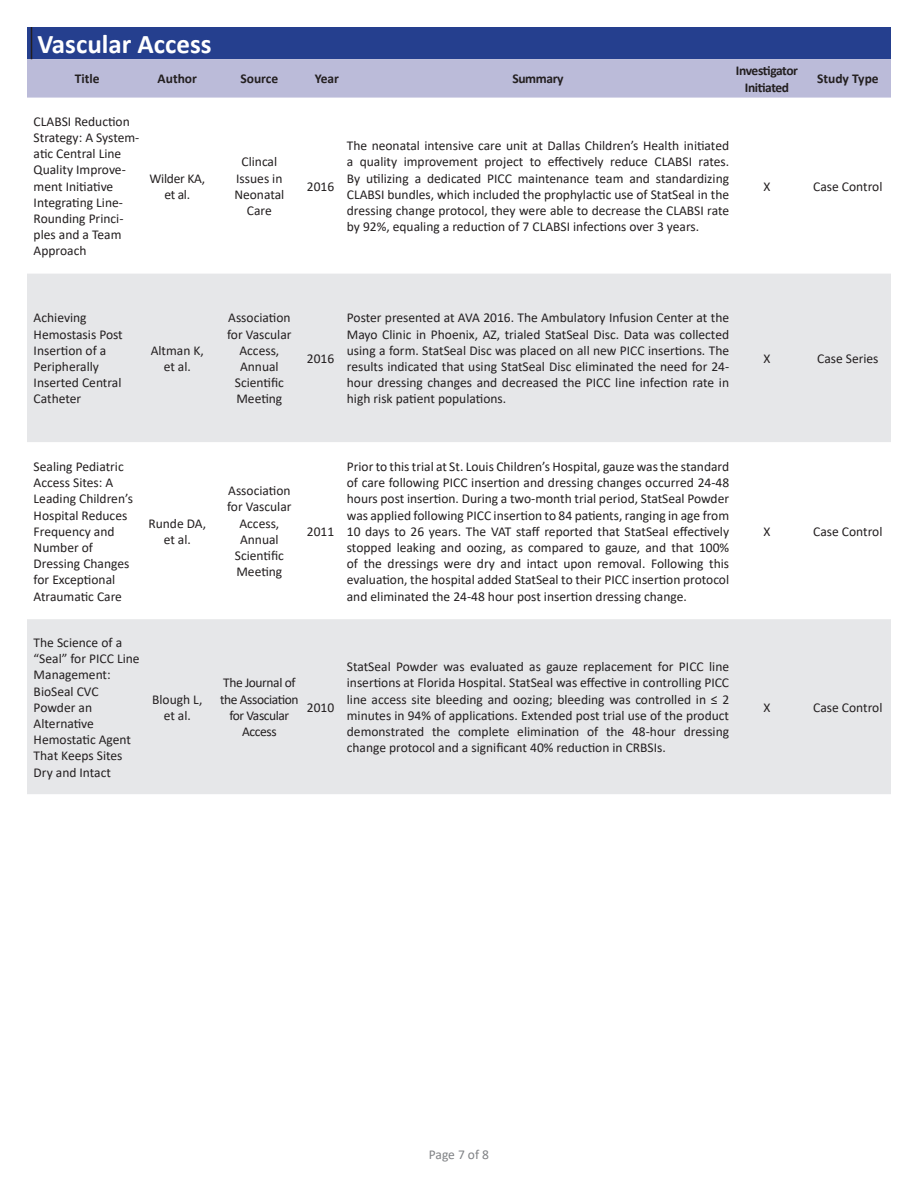
<style>
.page{position:relative;width:918px;height:1188px;background:#fff}
.page>*{position:absolute;margin:0;border:0;box-sizing:border-box;transform-origin:0 0}
.t1{font:700 27px "Calibri";color:#fff}
.t2{font:13.5px/16.2px "Calibri";color:#231f20}
.t3{font:700 13.5px/16.2px "Calibri";letter-spacing:-.025em;color:#231f20;text-align:center}
.t4{font:13.5px/16.2px "Calibri";letter-spacing:-.03em;color:#231f20;text-align:center}
.t5{font:700 13.5px "Calibri";color:#231f20}
.t6{font:13.5px "Calibri";letter-spacing:-.02em;color:#231f20}
.t7{font:13.5px "Calibri";letter-spacing:-.005em;color:#808285}
</style>
<div class="page">
<svg style="left:27px;top:27px;width:864px;height:71px;background:#7783b7"></svg>
<svg style="left:27px;top:274px;width:864px;height:520px;fill:#e6e7e9"></svg>
<hr style="left:31px;top:27px;width:1px;height:32px;background:#231f20">
<p class="t1" style="left:38px;top:25px;width:176px">Vascular Access</p>
<p class="t3" style="left:75px;top:71px;width:26px">Title</p>
<p class="t3" style="left:158px;top:71px;width:41px">Author</p>
<p class="t3" style="left:240px;top:71px;width:39px">Source</p>
<p class="t3" style="left:315px;top:71px;width:26px">Year</p>
<p class="t3" style="left:512px;top:71px;width:53px">Summary</p>
<p class="t3" style="left:736px;top:63px;width:64px">Investigator<br>Initiated</p>
<p class="t5" style="left:817px;top:69px;width:63px">Study Type</p>
<p class="t2" style="left:34px;top:113px;width:107px">CLABSI Reduction<br>Strategy: A System&shy;atic Central Line<br>Quality Improve&shy;ment Initiative<br>Integrating Line-<br>Rounding Princi&shy;ples and a Team<br>Approach</p>
<p class="t2" style="left:347px;top:137px;width:384px;text-align:justify">The neonatal intensive care unit at Dallas Children’s Health initiated a quality improvement project to effectively reduce CLABSI rates.<br>By utilizing a dedicated PICC maintenance team and standardizing CLABSI bundles, which included the prophylactic use of StatSeal in the dressing change protocol, they were able to decrease the CLABSI rate by 92%, equaling a reduction of 7 CLABSI infections over 3 years.</p>
<p class="t2" style="left:242px;top:153px;width:37px">Clincal</p>
<p class="t2" style="left:236px;top:170px;width:48px">Issues in</p>
<p class="t2" style="left:234px;top:186px;width:51px">Neonatal</p>
<p class="t2" style="left:247px;top:202px;width:26px">Care</p>
<p class="t6" style="left:149px;top:169px;width:57px">Wilder KA,</p>
<p class="t2" style="left:164px;top:186px;width:27px">et al.</p>
<p class="t2" style="left:763px;top:178px;width:9px">X</p>
<p class="t2" style="left:813px;top:178px;width:71px">Case Control</p>
<p class="t2" style="left:307px;top:178px;width:29px">2016</p>
<p class="t2" style="left:34px;top:309px;width:91px">Achieving<br>Hemostasis Post<br>Insertion of a<br>Peripherally<br>Inserted Central<br>Catheter</p>
<p class="t2" style="left:151px;top:342px;width:55px">Altman K,</p>
<p class="t2" style="left:164px;top:358px;width:29px">et al.</p>
<p class="t2" style="left:228px;top:309px;width:64px">Association</p>
<p class="t2" style="left:227px;top:326px;width:66px">for Vascular</p>
<p class="t2" style="left:239px;top:342px;width:41px">Access,</p>
<p class="t2" style="left:240px;top:358px;width:40px">Annual</p>
<p class="t2" style="left:235px;top:374px;width:51px">Scientific</p>
<p class="t2" style="left:236px;top:390px;width:47px">Meeting</p>
<p class="t2" style="left:307px;top:350px;width:29px">2016</p>
<p class="t2" style="left:347px;top:309px;width:384px;text-align:justify">Poster presented at AVA 2016. The Ambulatory Infusion Center at the Mayo Clinic in Phoenix, AZ, trialed StatSeal Disc. Data was collected using a form. StatSeal Disc was placed on all new PICC insertions. The results indicated that using StatSeal Disc eliminated the need for 24- hour dressing changes and decreased the PICC line infection rate in high risk patient populations.</p>
<p class="t2" style="left:34px;top:458px;width:101px">Sealing Pediatric<br>Access Sites: A<br>Leading Children’s<br>Hospital Reduces<br>Frequency and<br>Number of<br>Dressing Changes for Exceptional</p>
<p class="t2" style="left:34px;top:588px;width:90px">Atraumatic Care</p>
<p class="t2" style="left:148px;top:515px;width:59px">Runde DA,</p>
<p class="t2" style="left:164px;top:531px;width:29px">et al.</p>
<p class="t2" style="left:34px;top:634px;width:107px">The Science of a “Seal” for PICC Line</p>
<p class="t2" style="left:34px;top:666px;width:99px">Management:<br>BioSeal CVC<br>Powder an<br>Alternative<br>Hemostatic Agent<br>That Keeps Sites<br>Dry and Intact</p>
<p class="t2" style="left:152px;top:691px;width:52px">Blough L,</p>
<p class="t2" style="left:164px;top:707px;width:29px">et al.</p>
<p class="t2" style="left:228px;top:482px;width:64px">Association</p>
<p class="t2" style="left:227px;top:498px;width:66px">for Vascular</p>
<p class="t2" style="left:239px;top:515px;width:41px">Access,</p>
<p class="t2" style="left:240px;top:531px;width:40px">Annual</p>
<p class="t2" style="left:235px;top:547px;width:51px">Scientific</p>
<p class="t2" style="left:236px;top:563px;width:47px">Meeting</p>
<p class="t2" style="left:307px;top:523px;width:29px">2011</p>
<p class="t2" style="left:347px;top:458px;width:384px;text-align:justify">Prior to this trial at St. Louis Children’s Hospital, gauze was the standard of care following PICC insertion and dressing changes occurred 24-48 hours post insertion. During a two-month trial period, StatSeal Powder was applied following PICC insertion to 84 patients, ranging in age from 10 days to 26 years. The VAT staff reported that StatSeal effectively stopped leaking and oozing, as compared to gauze, and that 100% of the dressings were dry and intact upon removal. Following this evaluation, the hospital added StatSeal to their PICC insertion protocol and eliminated the 24-48 hour post insertion dressing change.</p>
<p class="t4" style="left:223px;top:675px;width:74px">The Journal of</p>
<p class="t4" style="left:220px;top:691px;width:80px">the Association for Vascular<br>Access</p>
<p class="t2" style="left:307px;top:699px;width:29px">2010</p>
<p class="t2" style="left:347px;top:658px;width:384px;text-align:justify">StatSeal Powder was evaluated as gauze replacement for PICC line insertions at Florida Hospital. StatSeal was effective in controlling PICC line access site bleeding and oozing; bleeding was controlled in ≤ 2 minutes in 94% of applications. Extended post trial use of the product demonstrated the complete elimination of the 48-hour dressing change protocol and a significant 40% reduction in CRBSIs.</p>
<p class="t2" style="left:763px;top:350px;width:9px">X</p>
<p class="t2" style="left:817px;top:350px;width:63px">Case Series</p>
<p class="t2" style="left:763px;top:523px;width:9px">X</p>
<p class="t2" style="left:813px;top:523px;width:71px">Case Control</p>
<p class="t2" style="left:763px;top:699px;width:9px">X</p>
<p class="t2" style="left:813px;top:699px;width:71px">Case Control</p>
<p class="t7" style="left:429px;top:1145px;width:62px">Page 7 of 8</p>
</div>
